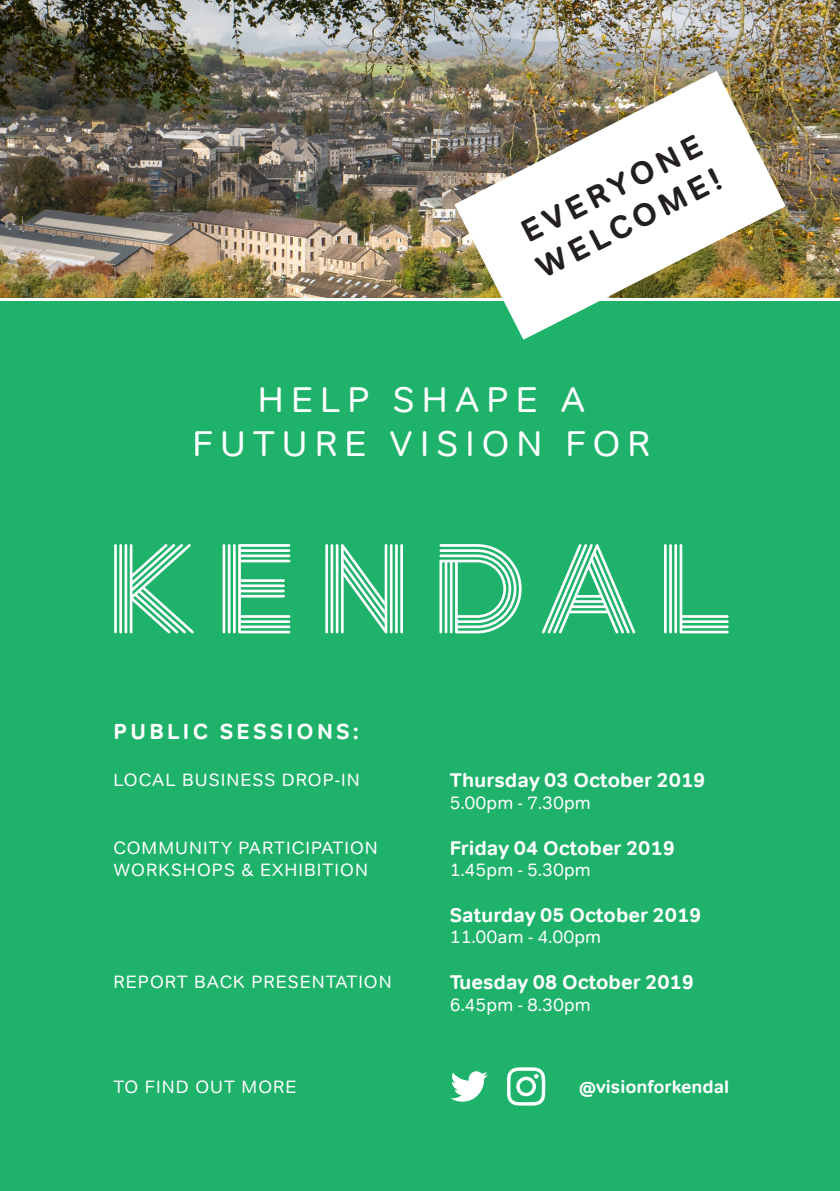
<style>
.page{position:relative;width:840px;height:1191px;background:#fff}
.page>*{position:absolute;margin:0;border:0;box-sizing:border-box;transform-origin:0 0}
.t1{font:36px "Tondo";letter-spacing:.2em;color:#fff}
.t2{font:700 32px "Tondo";color:#231f20}
.t3{font:700 22px "Tondo";letter-spacing:.15em;color:#fff}
.t4{font:700 20px "Tondo";color:#fff}
.t5{font:18px/21.6px "Tondo";letter-spacing:.06em;color:#fff}
.t6{font:18px "Tondo";color:#fff}
.t7{font:700 18px "Tondo";color:#fff}
</style>
<div class="page">
<div style="left:0;top:301px;width:839px;height:890px;background:#1eb26a"></div>
<svg style="left:450px;top:1071px;width:37px;height:30px"></svg>
<svg style="left:507px;top:1067px;width:38px;height:38px"></svg>
<img style="left:0;top:0;width:839px;height:298px">
<img style="left:454px;top:71px;width:331px;height:269px">
<svg style="left:130px;top:544px;width:64px;height:89px"></svg>
<hr style="left:119px;top:544px;width:3px;height:89px;background:#fff">
<hr style="left:124px;top:544px;width:3px;height:89px;background:#fff">
<hr style="left:114px;top:544px;width:3px;height:89px;background:#fff">
<hr style="left:228px;top:544px;width:2px;height:89px;background:#fff">
<hr style="left:233px;top:544px;width:2px;height:89px;background:#fff">
<hr style="left:222px;top:544px;width:3px;height:89px;background:#fff">
<svg style="left:238px;top:544px;width:52px;height:89px"></svg>
<hr style="left:330px;top:544px;width:3px;height:89px;background:#fff">
<hr style="left:335px;top:544px;width:3px;height:89px;background:#fff">
<hr style="left:325px;top:544px;width:3px;height:89px;background:#fff">
<hr style="left:389px;top:544px;width:3px;height:89px;background:#fff">
<hr style="left:395px;top:544px;width:2px;height:89px;background:#fff">
<svg style="left:341px;top:544px;width:46px;height:89px"></svg>
<hr style="left:400px;top:544px;width:3px;height:89px;background:#fff">
<svg style="left:542px;top:544px;width:93px;height:89px"></svg>
<hr style="left:668px;top:544px;width:3px;height:89px;background:#fff">
<hr style="left:674px;top:544px;width:2px;height:89px;background:#fff">
<hr style="left:663px;top:544px;width:3px;height:89px;background:#fff">
<svg style="left:679px;top:544px;width:49px;height:89px"></svg>
<svg style="left:439px;top:544px;width:82px;height:89px"></svg>
<p class="t2" style="left:514px;top:216px;width:199px;rotate:-27deg">EVERYONE</p>
<p class="t2" style="left:529px;top:251px;width:204px;rotate:-27deg">WELCOME!</p>
<p class="t1" style="left:258px;top:378px;width:328px">HELP SHAPE A</p>
<p class="t1" style="left:192px;top:421px;width:459px">FUTURE VISION FOR</p>
<p class="t3" style="left:113px;top:718px;width:246px">PUBLIC SESSIONS:</p>
<p class="t5" style="left:113px;top:769px;width:247px">LOCAL BUSINESS DROP-IN</p>
<p class="t4" style="left:449px;top:768px;width:257px">Thursday 03 October 2019</p>
<p class="t6" style="left:449px;top:792px;width:142px">5.00pm - 7.30pm</p>
<p class="t4" style="left:449px;top:835px;width:226px">Friday 04 October 2019</p>
<p class="t6" style="left:449px;top:859px;width:142px">1.45pm - 5.30pm</p>
<p class="t4" style="left:449px;top:902px;width:253px">Saturday 05 October 2019</p>
<p class="t6" style="left:449px;top:926px;width:153px">11.00am - 4.00pm</p>
<p class="t4" style="left:449px;top:969px;width:245px">Tuesday 08 October 2019</p>
<p class="t6" style="left:449px;top:993px;width:142px">6.45pm - 8.30pm</p>
<p class="t5" style="left:113px;top:837px;width:265px">COMMUNITY PARTICIPATION<br>WORKSHOPS &amp; EXHIBITION</p>
<p class="t5" style="left:113px;top:971px;width:279px">REPORT BACK PRESENTATION</p>
<p class="t5" style="left:113px;top:1076px;width:184px">TO FIND OUT MORE</p>
<p class="t7" style="left:579px;top:1075px;width:151px">@visionforkendal</p>
</div>
